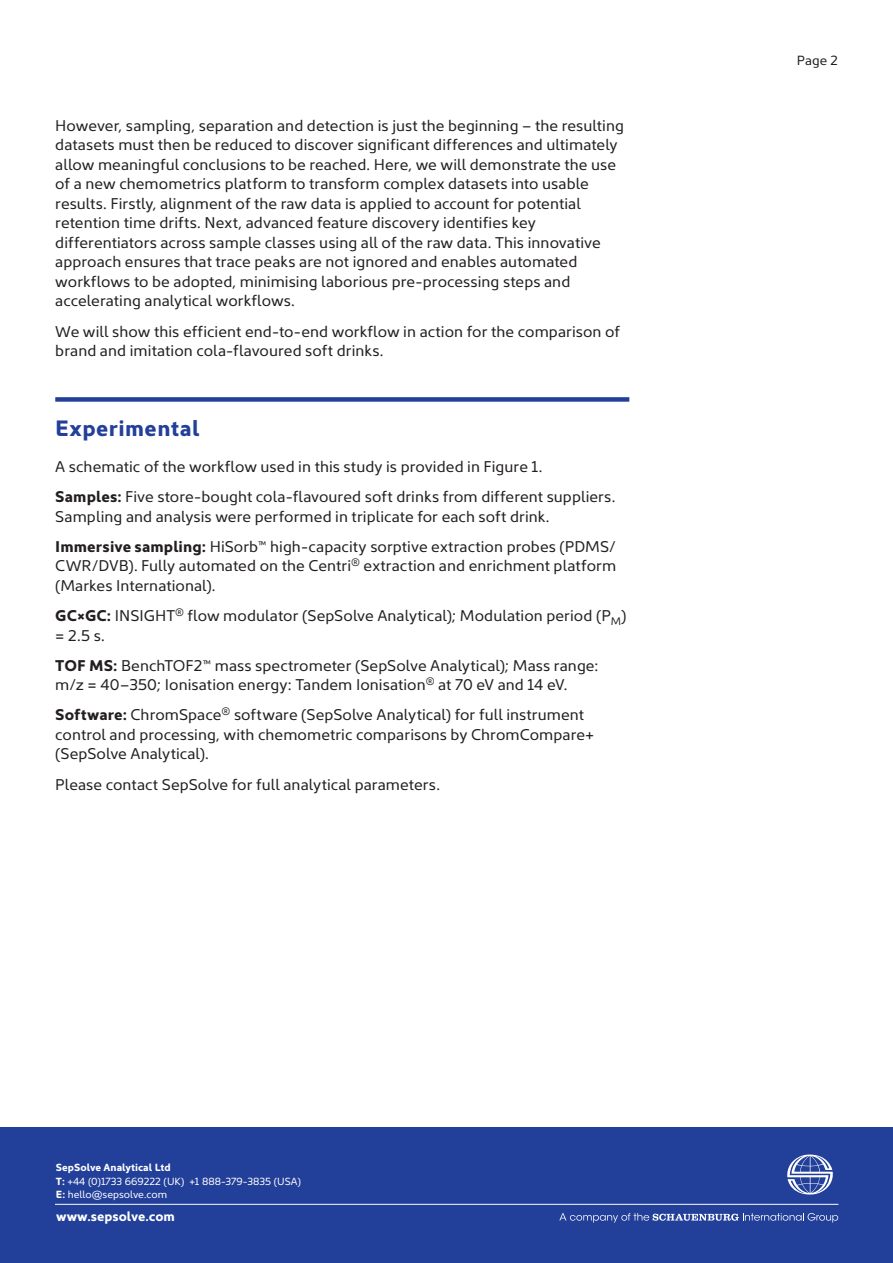
<style>
.page{position:relative;width:893px;height:1263px;background:#fff}
.page>*{position:absolute;margin:0;border:0;box-sizing:border-box;transform-origin:0 0}
.t1{font:700 22.5px "Kyrial Sans Pro";letter-spacing:.02em;color:#223f99}
.t2{font:15.75px/19.5px "Kyrial Sans Pro";letter-spacing:.005em;color:#231f20}
.t3{font:700 13.5px "Kyrial Sans Pro";color:#fff}
.t4{font:13.5px "Kyrial Sans Pro";color:#231f20}
.t5{font:10.5px/13.6px "Kyrial Sans Pro";color:#fff}
.s1{font-weight:700}
</style>
<div class="page">
<div style="left:0;top:1127px;width:893px;height:136px;background:#223f99"></div>
<hr style="left:56px;top:1204px;width:782px;height:1px;background:#fff">
<svg style="left:787px;top:1154px;width:46px;height:40px"></svg>
<svg style="left:559px;top:1213px;width:279px;height:9px"></svg>
<div style="left:55px;top:397px;width:574px;height:5px;background:#223f99"></div>
<p class="t2" style="left:55px;top:115px;width:570px">However, sampling, separation and detection is just the beginning – the resulting datasets must then be reduced to discover significant differences and ultimately allow meaningful conclusions to be reached. Here, we will demonstrate the use of a new chemometrics platform to transform complex datasets into usable results. Firstly, alignment of the raw data is applied to account for potential retention time drifts. Next, advanced feature discovery identifies key differentiators across sample classes using all of the raw data. This innovative approach ensures that trace peaks are not ignored and enables automated workflows to be adopted, minimising laborious pre-processing steps and accelerating analytical workflows.</p>
<p class="t2" style="left:55px;top:320px;width:566px">We will show this efficient end-to-end workflow in action for the comparison of brand and imitation cola-flavoured soft drinks.</p>
<h1 class="t1" style="left:55px;top:412px;width:146px">Experimental</h1>
<p class="t2" style="left:55px;top:451px;width:562px;line-height:30.2px">A schematic of the workflow used in this study is provided in Figure 1.<br><span class="s1">Samples:</span> Five store-bought cola-flavoured soft drinks from different suppliers.</p>
<p class="t2" style="left:55px;top:500px;width:562px;line-height:30.2px">Sampling and analysis were performed in triplicate for each soft drink.<br><span class="s1">Immersive sampling:</span> HiSorb<sup>™</sup> high-capacity sorptive extraction probes (PDMS/</p>
<p class="t2" style="left:55px;top:555px;width:562px">CWR/DVB). Fully automated on the Centri<sup>®</sup> extraction and enrichment platform (Markes International).</p>
<p class="t2" style="left:55px;top:605px;width:573px"><span class="s1">GC×GC:</span> INSIGHT<sup>®</sup> flow modulator (SepSolve Analytical); Modulation period (P<sub>M</sub>) = 2.5 s.</p>
<p class="t2" style="left:55px;top:655px;width:545px"><span class="s1">TOF MS:</span> BenchTOF2<sup>™</sup> mass spectrometer (SepSolve Analytical); Mass range: m/z = 40–350; Ionisation energy: Tandem Ionisation<sup>®</sup> at 70 eV and 14 eV.</p>
<p class="t2" style="left:55px;top:704px;width:540px"><span class="s1">Software:</span> ChromSpace<sup>®</sup> software (SepSolve Analytical) for full instrument control and processing, with chemometric comparisons by ChromCompare+ (SepSolve Analytical).</p>
<p class="t2" style="left:55px;top:773px;width:386px">Please contact SepSolve for full analytical parameters.</p>
<p class="t5" style="left:56px;top:1160px;width:246px"><span class="s1">SepSolve Analytical Ltd<br>T:</span> +44 (0)1733 669222 (UK) +1 888-379-3835 (USA)</p>
<p class="t5" style="left:56px;top:1186px;width:113px"><span class="s1">E:</span> hello@sepsolve.com</p>
<p class="t3" style="left:56px;top:1206px;width:120px">www.sepsolve.com</p>
<p class="t4" style="left:797px;top:51px;width:42px">Page 2</p>
</div>
